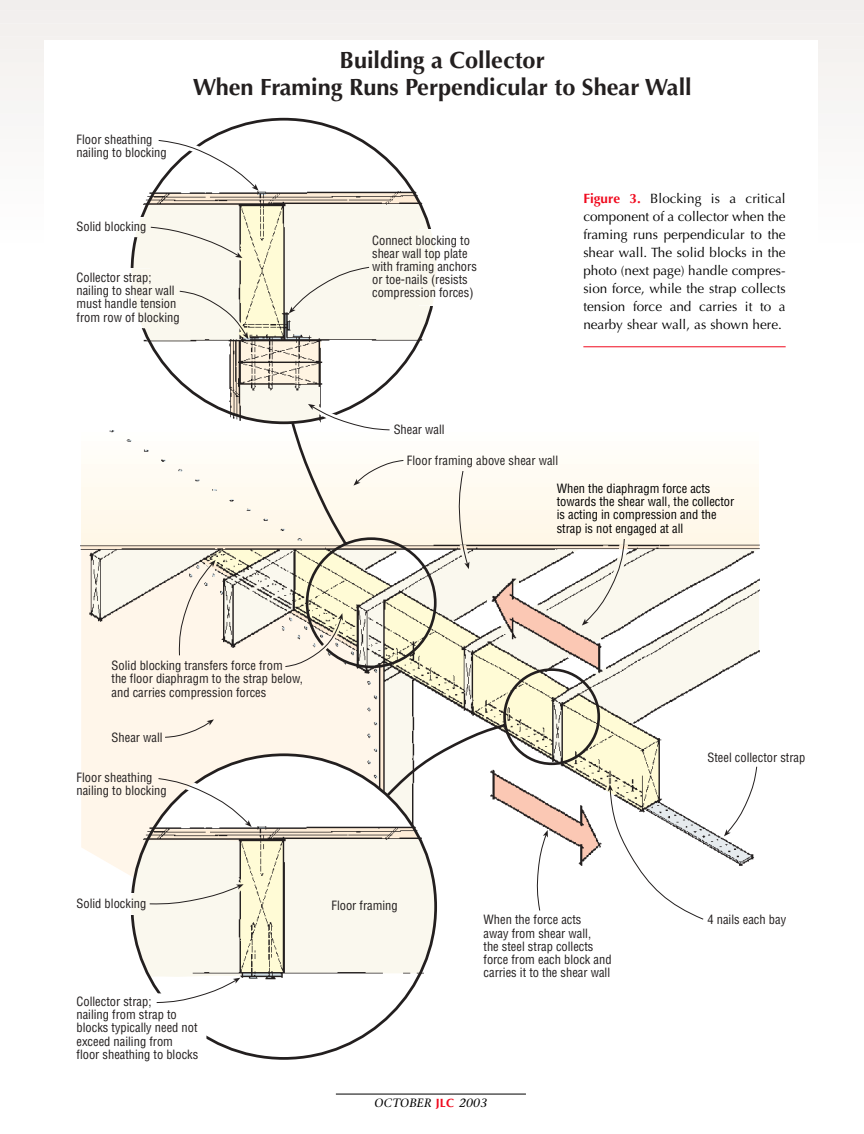
<style>
.page{position:relative;width:864px;height:1134px;background:#fff}
.page>*{position:absolute;margin:0;border:0;box-sizing:border-box;transform-origin:0 0}
.t1{font:700 23.55px/26.4px "Optima";color:#231f1f;text-align:center}
.t2{font:13.5px/18px "Optima";color:#000;text-align:justify}
.t3{font:condensed 12.45px/13.2px "Helvetica";color:#231f1f}
.t4{font:condensed 12.45px/13.2px "Helvetica";color:#000}
.t5{font:italic 12px "Stone Serif";letter-spacing:.015em;color:#000}
.s1{font-weight:700;color:#f00a1e}
.s2{font-family:"Optima";font-weight:700;font-style:normal;color:#f00a1e}
</style>
<div class="page">
<div style="left:0;top:181px;width:864px;height:33px;background:#fcfbfb"></div>
<div style="left:0;top:155px;width:864px;height:33px;background:#fafaf9"></div>
<div style="left:0;top:129px;width:864px;height:33px;background:#f9f8f7"></div>
<div style="left:0;top:104px;width:864px;height:33px;background:#f7f6f6"></div>
<div style="left:0;top:78px;width:864px;height:33px;background:#f7f4f3"></div>
<div style="left:0;top:52px;width:864px;height:33px;background:#f6f3f1"></div>
<div style="left:0;top:26px;width:864px;height:33px;background:#f4f1ef"></div>
<div style="left:0;top:1px;width:864px;height:33px;background:#f2efee"></div>
<div style="left:0;top:0;width:864px;height:8px;background:#f0eeec"></div>
<div style="left:44px;top:40px;width:774px;height:1050px;background:#fff"></div>
<svg style="left:131px;top:140px;width:305px;height:291px"></svg>
<svg style="left:81px;top:460px;width:678px;height:581px"></svg>
<hr style="left:336px;top:1094px;width:190px;height:1px;background:#000">
<hr style="left:583px;top:346px;width:203px;height:1px;background:#f00a1e">
<p class="t3" style="left:77px;top:134px;width:92px">Floor sheathing nailing to blocking</p>
<p class="t3" style="left:77px;top:221px;width:71px">Solid blocking</p>
<p class="t3" style="left:77px;top:272px;width:105px">Collector strap; nailing to shear wall must handle tension from row of blocking</p>
<h1 class="t1" style="left:193px;top:49px;width:501px">Building a Collector<br>When Framing Runs Perpendicular to Shear Wall</h1>
<p class="t3" style="left:372px;top:234px;width:106px">Connect blocking to shear wall top plate with framing anchors or toe-nails (resists compression forces)</p>
<p class="t2" style="left:583px;top:191px;width:204px"><span class="s1">Figure 3.</span> Blocking is a critical component of a collector when the framing runs perpendicular to the shear wall. The solid blocks in the photo (next page) handle compres&shy;sion force, while the strap collects tension force and carries it to a nearby shear wall, as shown here.</p>
<p class="t3" style="left:394px;top:424px;width:53px">Shear wall</p>
<p class="t3" style="left:407px;top:455px;width:153px">Floor framing above shear wall</p>
<p class="t4" style="left:557px;top:483px;width:179px">When the diaphragm force acts towards the shear wall, the collector is acting in compression and the strap is not engaged at all</p>
<p class="t3" style="left:112px;top:660px;width:193px">Solid blocking transfers force from<br>the floor diaphragm to the strap below, and carries compression forces</p>
<p class="t3" style="left:112px;top:732px;width:53px">Shear wall</p>
<p class="t3" style="left:77px;top:772px;width:92px">Floor sheathing nailing to blocking</p>
<p class="t3" style="left:77px;top:898px;width:71px">Solid blocking</p>
<p class="t3" style="left:77px;top:996px;width:123px">Collector strap;<br>nailing from strap to blocks typically need not exceed nailing from floor sheathing to blocks</p>
<p class="t3" style="left:331px;top:900px;width:68px">Floor framing</p>
<p class="t3" style="left:484px;top:914px;width:130px">When the force acts<br>away from shear wall,<br>the steel strap collects force from each block and carries it to the shear wall</p>
<p class="t5" style="left:375px;top:1099px;width:114px">OCTOBER <span class="s2">JLC</span> 2003</p>
<p class="t3" style="left:707px;top:752px;width:99px">Steel collector strap</p>
<p class="t3" style="left:707px;top:914px;width:80px">4 nails each bay</p>
</div>
